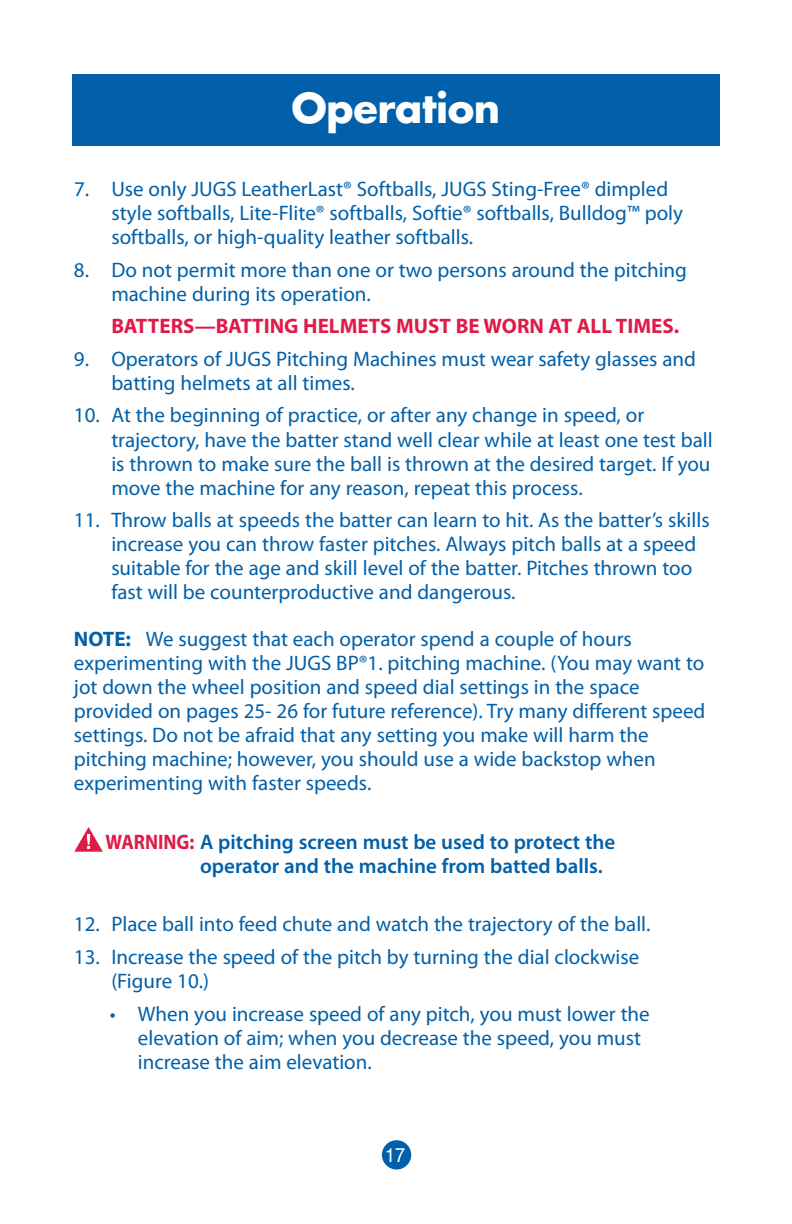
<style>
.page{position:relative;width:792px;height:1224px;background:#fff}
.page>*{position:absolute;margin:0;border:0;box-sizing:border-box;transform-origin:0 0}
.t1{font:700 40px "Futura Std";letter-spacing:-.01em;color:#fff}
.t2{font:21px/24px "Myriad Pro";color:#0160a9}
.t3{font:600 21px/24px "Myriad Pro";color:#0160a9}
.t4{font:700 21px "Myriad Pro";color:#df1b48}
.t5{font:20px "Helvetica";color:#fff;scale:.9 1}
.s1{font-weight:700}
.s2{font-weight:700;color:#df1b48}
</style>
<div class="page">
<div style="left:382px;top:1140px;width:29px;height:30px;background:#0160a9;border-radius:50%"></div>
<div style="left:72px;top:74px;width:648px;height:72px;background:#0160a9"></div>
<svg style="left:74px;top:827px;width:29px;height:25px"></svg>
<h1 class="t1" style="left:292px;top:81px;width:210px">Operation</h1>
<p class="t2" style="left:111px;top:177px;width:573px;text-indent:-37px">7. Use only JUGS LeatherLast® Softballs, JUGS Sting-Free® dimpled style softballs, Lite-Flite® softballs, Softie® softballs, Bulldog™ poly softballs, or high-quality leather softballs.</p>
<p class="t2" style="left:111px;top:257px;width:577px;text-indent:-37px">8. Do not permit more than one or two persons around the pitching machine during its operation.</p>
<p class="t4" style="left:111px;top:312px;width:569px">BATTERS—BATTING HELMETS MUST BE WORN AT ALL TIMES.</p>
<p class="t2" style="left:111px;top:346px;width:586px;text-indent:-37px">9. Operators of JUGS Pitching Machines must wear safety glasses and batting helmets at all times.</p>
<p class="t2" style="left:111px;top:403px;width:603px;text-indent:-37px">10. At the beginning of practice, or after any change in speed, or trajectory, have the batter stand well clear while at least one test ball is thrown to make sure the ball is thrown at the desired target. If you move the machine for any reason, repeat this process.</p>
<p class="t2" style="left:111px;top:508px;width:600px;text-indent:-37px">11. Throw balls at speeds the batter can learn to hit. As the batter’s skills increase you can throw faster pitches. Always pitch balls at a speed suitable for the age and skill level of the batter. Pitches thrown too fast will be counterproductive and dangerous.</p>
<p class="t2" style="left:74px;top:627px;width:633px"><span class="s1">NOTE:</span> We suggest that each operator spend a couple of hours experimenting with the JUGS BP®1. pitching machine. (You may want to jot down the wheel position and speed dial settings in the space provided on pages 25- 26 for future reference). Try many different speed settings. Do not be afraid that any setting you make will harm the pitching machine; however, you should use a wide backstop when experimenting with faster speeds.</p>
<p class="t3" style="left:200px;top:829px;width:417px;text-indent:-94px"><span class="s2">WARNING:</span> A pitching screen must be used to protect the operator and the machine from batted balls.</p>
<p class="t2" style="left:74px;top:912px;width:576px">12. Place ball into feed chute and watch the trajectory of the ball.</p>
<p class="t2" style="left:111px;top:945px;width:529px;text-indent:-37px">13. Increase the speed of the pitch by turning the dial clockwise (Figure 10.)</p>
<p class="t2" style="left:138px;top:1001px;width:513px;text-indent:-28px">• When you increase speed of any pitch, you must lower the elevation of aim; when you decrease the speed, you must increase the aim elevation.</p>
<p class="t5" style="left:385px;top:1139px;width:24px">17</p>
</div>
